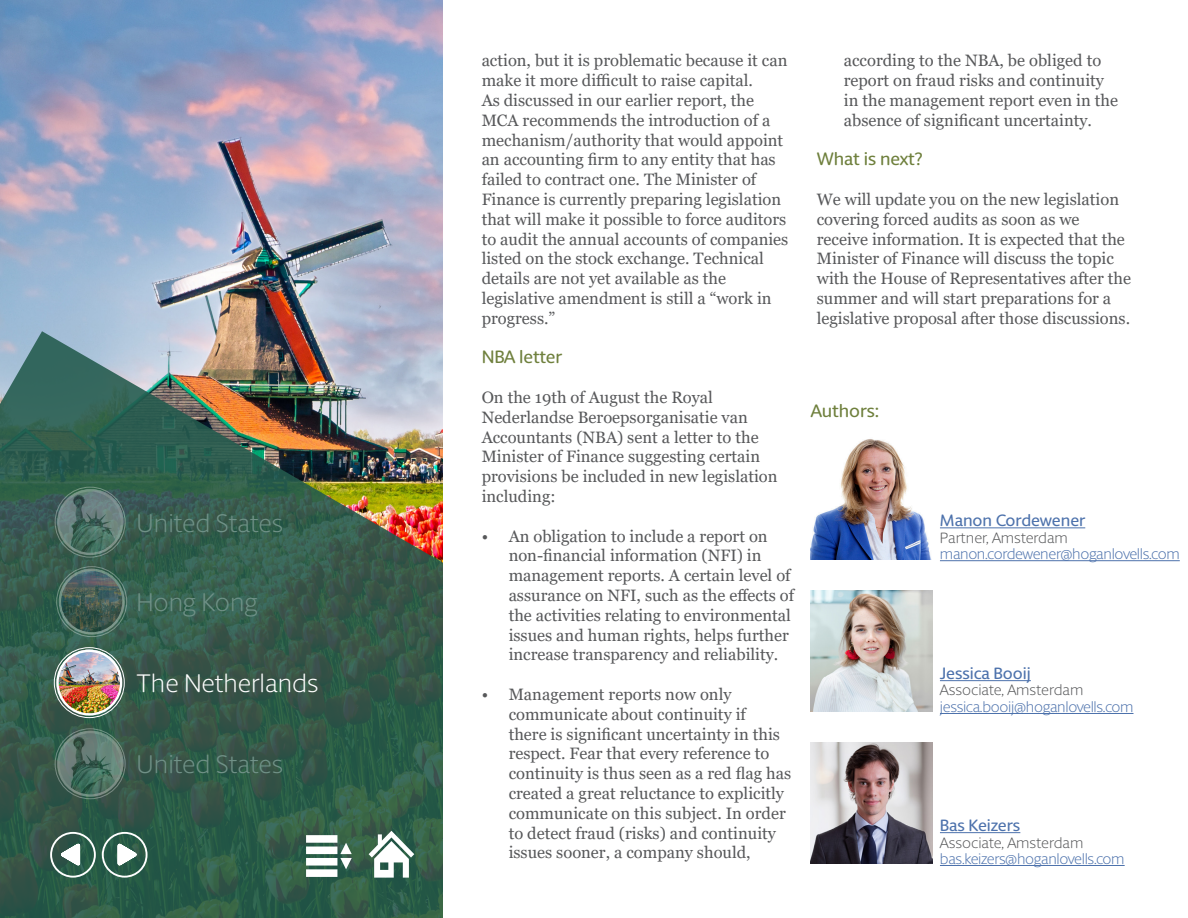
<style>
.page{position:relative;width:1188px;height:918px;background:#fff}
.page>*{position:absolute;margin:0;border:0;box-sizing:border-box;transform-origin:0 0}
.t1{font:300 25.5px "Berlingske Sans Round";letter-spacing:-.01em;color:#709187}
.t2{font:300 25.5px "Berlingske Sans Round";color:#fff}
.t3{font:500 18px "Berlingske Sans Round";letter-spacing:-.005em;color:#6f803d}
.t4{font:16.5px/19.8px "Georgia";color:#57585a}
.t5{font:500 16.5px "Berlingske Sans Round";letter-spacing:-.005em;color:#4d72ac}
.t6{font:300 15px "Berlingske Sans Round";letter-spacing:-.02em;color:#4d72ac}
.t7{font:300 15px "Berlingske Sans Round";letter-spacing:-.005em;color:#57585a}
</style>
<div class="page">
<img style="left:811px;top:439px;width:120px;height:120px">
<hr style="left:940px;top:527px;width:145px;height:1px;background:#4d72ac">
<hr style="left:940px;top:560px;width:240px;height:1px;background:#4d72ac">
<img style="left:811px;top:590px;width:121px;height:122px">
<hr style="left:940px;top:680px;width:91px;height:1px;background:#4d72ac">
<hr style="left:940px;top:713px;width:194px;height:1px;background:#4d72ac">
<img style="left:1px;top:1px;width:441px;height:330px">
<img style="left:811px;top:742px;width:121px;height:122px">
<hr style="left:940px;top:832px;width:80px;height:1px;background:#4d72ac">
<hr style="left:940px;top:865px;width:185px;height:1px;background:#4d72ac">
<img style="left:1px;top:331px;width:441px;height:586px">
<svg style="left:116px;top:839px;width:26px;height:31px"></svg>
<div style="left:102px;top:832px;width:46px;height:46px;border:2px solid #fff;border-radius:50%"></div>
<svg style="left:55px;top:839px;width:27px;height:31px"></svg>
<div style="left:50px;top:832px;width:46px;height:46px;border:2px solid #fff;border-radius:50%"></div>
<svg style="left:369px;top:831px;width:45px;height:47px"></svg>
<svg style="left:306px;top:835px;width:46px;height:42px"></svg>
<img style="left:59px;top:731px;width:64px;height:64px;border-radius:32px">
<div style="left:55px;top:728px;width:71px;height:71px;border:1px solid #fff;border-radius:50%"></div>
<div style="left:57px;top:731px;width:66px;height:66px;border:2px solid #fff;border-radius:50%"></div>
<img style="left:57px;top:650px;width:64px;height:64px;border-radius:32px">
<div style="left:54px;top:647px;width:71px;height:71px;border:1px solid #fff;border-radius:50%"></div>
<div style="left:56px;top:650px;width:66px;height:66px;border:2px solid #fff;border-radius:50%"></div>
<img style="left:59px;top:569px;width:65px;height:64px;border-radius:32px">
<div style="left:56px;top:566px;width:71px;height:71px;border:1px solid #fff;border-radius:50%"></div>
<div style="left:59px;top:569px;width:66px;height:66px;border:2px solid #fff;border-radius:50%"></div>
<img style="left:59px;top:489px;width:64px;height:64px;border-radius:32px">
<div style="left:55px;top:487px;width:71px;height:71px;border:1px solid #fff;border-radius:50%"></div>
<div style="left:57px;top:489px;width:66px;height:66px;border:2px solid #fff;border-radius:50%"></div>
<p class="t1" style="left:137px;top:505px;width:148px">United States</p>
<p class="t1" style="left:137px;top:585px;width:122px">Hong Kong</p>
<p class="t2" style="left:137px;top:666px;width:183px">The Netherlands</p>
<p class="t1" style="left:137px;top:747px;width:148px">United States</p>
<p class="t4" style="left:482px;top:51px;width:307px">action, but it is problematic because it can make it more difficult to raise capital.</p>
<p class="t4" style="left:482px;top:91px;width:308px">As discussed in our earlier report, the MCA recommends the introduction of a mechanism/authority that would appoint an accounting firm to any entity that has failed to contract one. The Minister of Finance is currently preparing legislation that will make it possible to force auditors to audit the annual accounts of companies listed on the stock exchange. Technical details are not yet available as the legislative amendment is still a “work in progress.”</p>
<p class="t3" style="left:482px;top:345px;width:82px">NBA letter</p>
<p class="t4" style="left:482px;top:388px;width:297px">On the 19th of August the Royal Nederlandse Beroepsorganisatie van Accountants (NBA) sent a letter to the Minister of Finance suggesting certain provisions be included in new legislation including:</p>
<p class="t4" style="left:509px;top:526px;width:287px;text-indent:-27px">• An obligation to include a report on non-financial information (NFI) in management reports. A certain level of assurance on NFI, such as the effects of the activities relating to environmental issues and human rights, helps further increase transparency and reliability.</p>
<p class="t4" style="left:509px;top:685px;width:284px;text-indent:-27px">• Management reports now only communicate about continuity if<br>there is significant uncertainty in this respect. Fear that every reference to continuity is thus seen as a red flag has created a great reluctance to explicitly communicate on this subject. In order to detect fraud (risks) and continuity issues sooner, a company should,</p>
<p class="t4" style="left:844px;top:51px;width:276px">according to the NBA, be obliged to report on fraud risks and continuity in the management report even in the absence of significant uncertainty.</p>
<p class="t3" style="left:817px;top:147px;width:108px">What is next?</p>
<p class="t4" style="left:817px;top:190px;width:316px">We will update you on the new legislation covering forced audits as soon as we receive information. It is expected that the Minister of Finance will discuss the topic with the House of Representatives after the summer and will start preparations for a legislative proposal after those discussions.</p>
<p class="t3" style="left:811px;top:399px;width:69px">Authors:</p>
<p class="t5" style="left:940px;top:509px;width:147px">Manon Cordewener</p>
<p class="t7" style="left:940px;top:527px;width:130px">Partner, Amsterdam</p>
<p class="t6" style="left:940px;top:544px;width:241px">manon.cordewener@hoganlovells.com</p>
<p class="t5" style="left:940px;top:662px;width:92px">Jessica Booij</p>
<p class="t7" style="left:940px;top:680px;width:145px">Associate, Amsterdam</p>
<p class="t6" style="left:940px;top:697px;width:195px">jessica.booij@hoganlovells.com</p>
<p class="t5" style="left:940px;top:814px;width:82px">Bas Keizers</p>
<p class="t7" style="left:940px;top:832px;width:145px">Associate, Amsterdam</p>
<p class="t6" style="left:940px;top:849px;width:186px">bas.keizers@hoganlovells.com</p>
</div>
